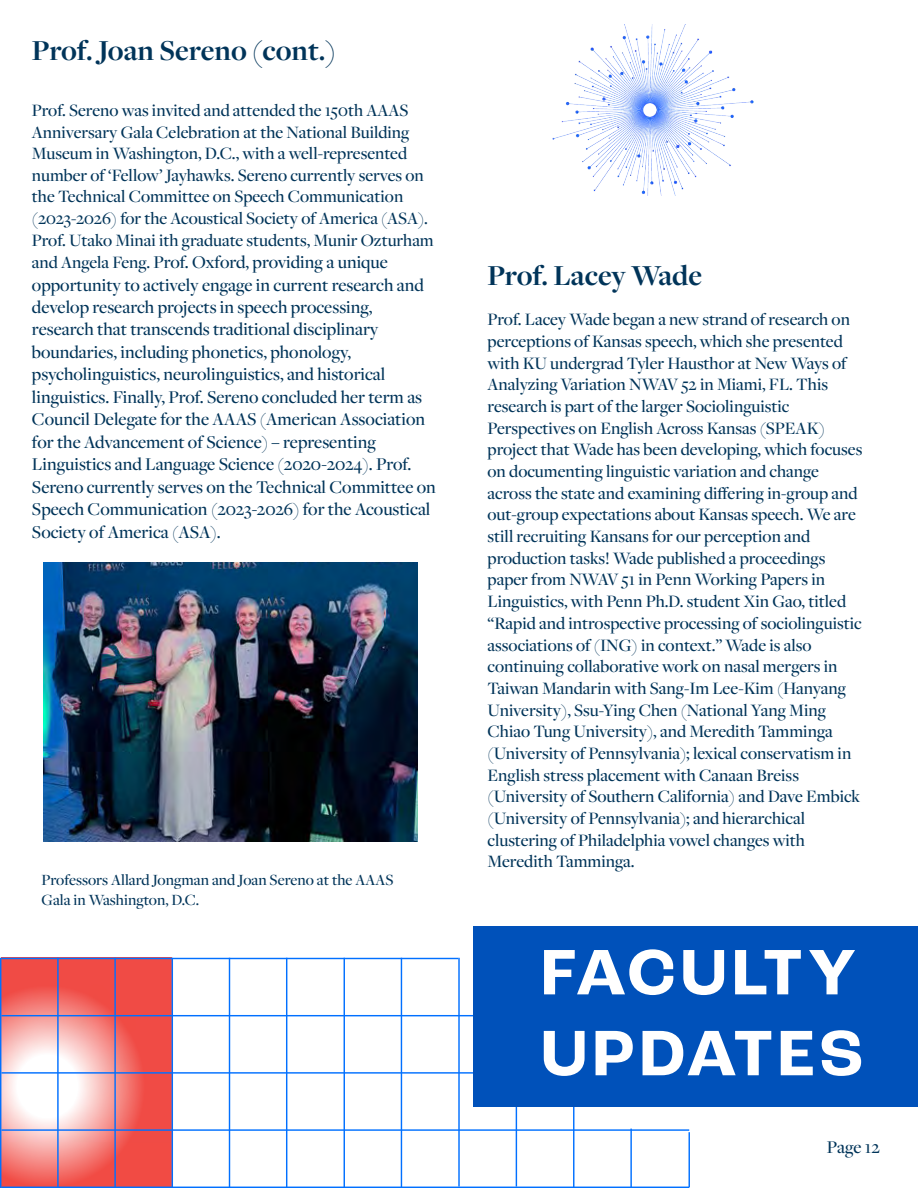
<style>
.page{position:relative;width:918px;height:1188px;background:#fff}
.page>*{position:absolute;margin:0;border:0;box-sizing:border-box;transform-origin:0 0}
.t1{font:700 67.35px/80.8px "Roc Grotesk";letter-spacing:.075em;color:#fff}
.t2{font:700 30px "Freight Disp Pro";color:#003459}
.t3{font:500 18.75px/22.5px "Freight Disp Pro";color:#003459}
.t4{font:500 18.6px "Freight Disp Pro";color:#003459}
.t5{font:500 18px/21.8px "Freight Disp Pro";color:#003459}
.t6{font:500 16.2px/19.4px "Freight Disp Pro";color:#003459}
.s1{font-size:18px}
</style>
<div class="page">
<hr style="left:229px;top:958px;width:1px;height:229px;background:#0170ff">
<img style="left:1px;top:959px;width:171px;height:228px">
<hr style="left:0;top:958px;width:1px;height:230px;background:#0170ff">
<hr style="left:114px;top:958px;width:2px;height:229px;background:#0170ff">
<hr style="left:57px;top:958px;width:2px;height:229px;background:#0170ff">
<hr style="left:172px;top:958px;width:1px;height:229px;background:#0170ff">
<hr style="left:458px;top:958px;width:2px;height:229px;background:#0170ff">
<hr style="left:573px;top:1072px;width:1px;height:115px;background:#0170ff">
<hr style="left:344px;top:958px;width:1px;height:229px;background:#0170ff">
<hr style="left:286px;top:958px;width:1px;height:229px;background:#0170ff">
<hr style="left:401px;top:958px;width:1px;height:229px;background:#0170ff">
<hr style="left:516px;top:1016px;width:1px;height:171px;background:#0170ff">
<hr style="left:630px;top:1129px;width:2px;height:58px;background:#0170ff">
<hr style="left:1px;top:1129px;width:688px;height:2px;background:#0170ff">
<hr style="left:1px;top:1015px;width:515px;height:1px;background:#0170ff">
<hr style="left:1px;top:958px;width:457px;height:1px;background:#0170ff">
<hr style="left:1px;top:1072px;width:573px;height:2px;background:#0170ff">
<hr style="left:1px;top:1187px;width:688px;height:1px;background:#0170ff">
<hr style="left:689px;top:1132px;width:1px;height:55px;background:#0170ff">
<div style="left:473px;top:926px;width:445px;height:180px;background:#0051ba"></div>
<img style="left:43px;top:562px;width:375px;height:279px">
<img style="left:552px;top:25px;width:201px;height:170px">
<h2 class="t2" style="left:32px;top:31px;width:305px">Prof. Joan Sereno (cont.)</h2>
<p class="t5" style="left:32px;top:99px;width:403px">Prof. Sereno was invited and attended the 150th AAAS Anniversary Gala Celebration at the National Building Museum in Washington, D.C., with a well-represented number of ‘Fellow’ Jayhawks. Sereno currently serves on the Technical Committee on Speech Communication (2023-2026) for the Acoustical Society of America (ASA).<br>Prof. Utako Minai ith graduate students, Munir Ozturham</p>
<p class="t3" style="left:32px;top:250px;width:405px"><span class="s1">and Angela Feng.</span> Prof. Oxford, providing a unique opportunity to actively engage in current research and develop research projects in speech processing, research that transcends traditional disciplinary boundaries, including phonetics, phonology, psycholinguistics, neurolinguistics, and historical linguistics. Finally, Prof. Sereno concluded her term as Council Delegate for the AAAS (American Association for the Advancement of Science) – representing Linguistics and Language Science (2020-2024). Prof.<br>Sereno currently serves on the Technical Committee on Speech Communication (2023-2026) for the Acoustical Society of America (ASA).</p>
<p class="t6" style="left:42px;top:870px;width:353px">Professors Allard Jongman and Joan Sereno at the AAAS<br>Gala in Washington, D.C.</p>
<h2 class="t2" style="left:488px;top:255px;width:216px">Prof. Lacey Wade</h2>
<p class="t5" style="left:488px;top:308px;width:376px">Prof. Lacey Wade began a new strand of research on perceptions of Kansas speech, which she presented with KU undergrad Tyler Hausthor at New Ways of Analyzing Variation NWAV 52 in Miami, FL. This research is part of the larger Sociolinguistic Perspectives on English Across Kansas (SPEAK) project that Wade has been developing, which focuses on documenting linguistic variation and change across the state and examining differing in-group and out-group expectations about Kansas speech. We are still recruiting Kansans for our perception and production tasks! Wade published a proceedings paper from NWAV 51 in Penn Working Papers in Linguistics, with Penn Ph.D. student Xin Gao, titled “Rapid and introspective processing of sociolinguistic associations of (ING) in context.” Wade is also continuing collaborative work on nasal mergers in Taiwan Mandarin with Sang-Im Lee-Kim (Hanyang University), Ssu-Ying Chen (National Yang Ming Chiao Tung University), and Meredith Tamminga (University of Pennsylvania); lexical conservatism in English stress placement with Canaan Breiss (University of Southern California) and Dave Embick (University of Pennsylvania); and hierarchical clustering of Philadelphia vowel changes with Meredith Tamminga.</p>
<p class="t1" style="left:541px;top:933px;width:324px">FACULTY<br>UPDATES</p>
<p class="t4" style="left:827px;top:1135px;width:55px">Page 12</p>
</div>
